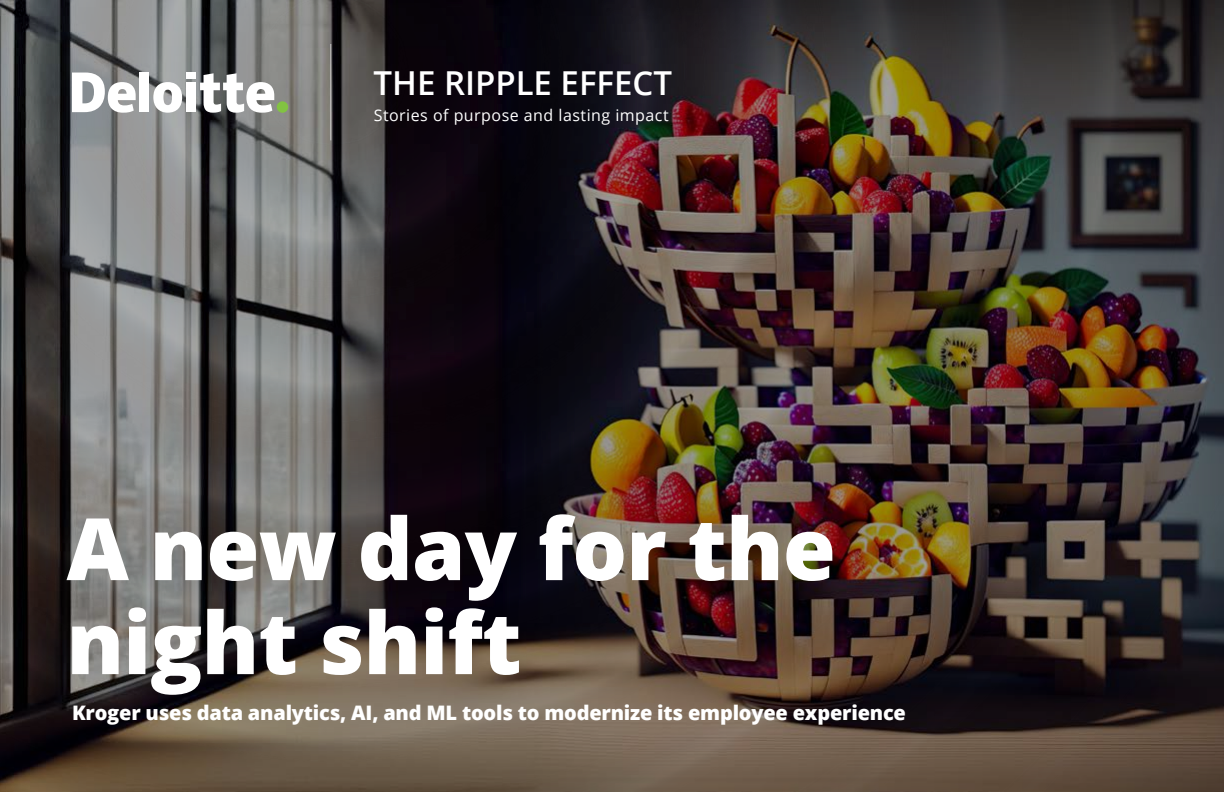
<style>
.page{position:relative;width:1224px;height:792px;background:#fff}
.page>*{position:absolute;margin:0;border:0;box-sizing:border-box;transform-origin:0 0}
.t1{font:800 86px/94px "Open Sans";letter-spacing:-.01em;color:#fff}
.t2{font:600 33px "Open Sans";color:#fff}
.t3{font:800 20px "Open Sans";letter-spacing:-.01em;color:#fff}
.t4{font:16px "Open Sans";letter-spacing:.03em;color:#fff}
</style>
<div class="page">
<img style="left:0;top:0;width:1224px;height:792px">
<div style="left:277px;top:101px;width:11px;height:12px;background:#82c342;border-radius:50%"></div>
<div style="left:140px;top:72px;width:9px;height:40px;background:#fff"></div>
<svg style="left:153px;top:82px;width:29px;height:31px"></svg>
<div style="left:186px;top:83px;width:10px;height:29px;background:#fff"></div>
<div style="left:186px;top:72px;width:10px;height:7px;background:#fff"></div>
<svg style="left:200px;top:73px;width:74px;height:40px"></svg>
<svg style="left:72px;top:73px;width:64px;height:40px"></svg>
<hr style="left:330px;top:44px;width:1px;height:96px;background:#fff">
<h2 class="t2" style="left:374px;top:61px;width:300px">THE RIPPLE EFFECT</h2>
<p class="t4" style="left:374px;top:104px;width:296px">Stories of purpose and lasting impact</p>
<h1 class="t1" style="left:67px;top:497px;width:771px">A new day for the night shift</h1>
<p class="t3" style="left:72px;top:698px;width:835px">Kroger uses data analytics, AI, and ML tools to modernize its employee experience</p>
</div>
